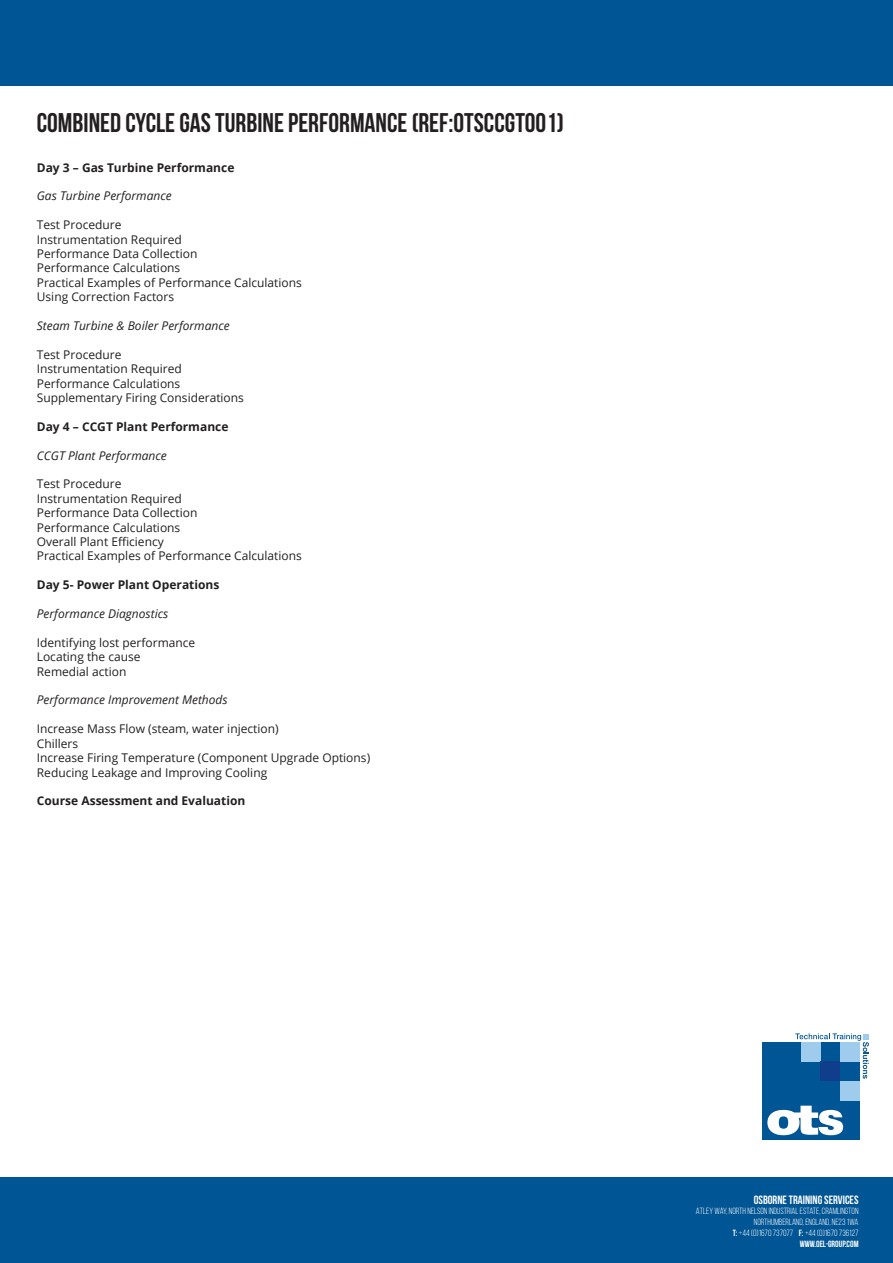
<style>
.page{position:relative;width:893px;height:1263px;background:#fff}
.page>*{position:absolute;margin:0;border:0;box-sizing:border-box;transform-origin:0 0}
.t1{font:700 27px "Bebas Neue";color:#231f20}
.t2{font:12px "Open Sans";color:#231f20}
.t3{font:italic 12px "Open Sans";color:#231f20}
.t4{font:700 12px "Open Sans";color:#231f20}
.t5{font:700 12px "Bebas Neue";color:#fff}
.t6{font:9px "Bebas Neue";color:#fff}
.t7{font:700 9px "Bebas Neue";color:#fff}
.s1{font-weight:700}
</style>
<div class="page">
<div style="left:0;top:1178px;width:893px;height:85px;background:#005595"></div>
<div style="left:0;top:0;width:893px;height:85px;background:#005595"></div>
<div style="left:762px;top:1042px;width:98px;height:98px;background:#005595"></div>
<div style="left:821px;top:1061px;width:19px;height:20px;background:#103d8c"></div>
<div style="left:840px;top:1081px;width:20px;height:20px;background:#9fcbec"></div>
<svg style="left:767px;top:1106px;width:76px;height:29px"></svg>
<svg style="left:795px;top:1033px;width:74px;height:46px"></svg>
<p class="t1" style="left:37px;top:108px;width:528px">COMBINED CYCLE GAS TURBINE PERFORMANCE (REF:OTSCCGT001)</p>
<p class="t4" style="left:37px;top:159px;width:199px">Day 3 – Gas Turbine Performance</p>
<p class="t3" style="left:37px;top:188px;width:136px">Gas Turbine Performance</p>
<p class="t2" style="left:37px;top:217px;width:86px">Test Procedure</p>
<p class="t2" style="left:37px;top:231px;width:147px">Instrumentation Required</p>
<p class="t2" style="left:37px;top:245px;width:162px">Performance Data Collection</p>
<p class="t2" style="left:37px;top:260px;width:145px">Performance Calculations</p>
<p class="t2" style="left:37px;top:274px;width:267px">Practical Examples of Performance Calculations</p>
<p class="t2" style="left:37px;top:289px;width:139px">Using Correction Factors</p>
<p class="t3" style="left:37px;top:317px;width:194px">Steam Turbine &amp; Boiler Performance</p>
<p class="t2" style="left:37px;top:346px;width:86px">Test Procedure</p>
<p class="t2" style="left:37px;top:361px;width:147px">Instrumentation Required</p>
<p class="t2" style="left:37px;top:375px;width:145px">Performance Calculations</p>
<p class="t2" style="left:37px;top:389px;width:209px">Supplementary Firing Considerations</p>
<p class="t4" style="left:37px;top:418px;width:193px">Day 4 – CCGT Plant Performance</p>
<p class="t3" style="left:37px;top:447px;width:131px">CCGT Plant Performance</p>
<p class="t2" style="left:37px;top:476px;width:86px">Test Procedure</p>
<p class="t2" style="left:37px;top:490px;width:147px">Instrumentation Required</p>
<p class="t2" style="left:37px;top:505px;width:162px">Performance Data Collection</p>
<p class="t2" style="left:37px;top:519px;width:145px">Performance Calculations</p>
<p class="t2" style="left:37px;top:533px;width:128px">Overall Plant Efficiency</p>
<p class="t2" style="left:37px;top:548px;width:267px">Practical Examples of Performance Calculations</p>
<p class="t4" style="left:37px;top:576px;width:184px">Day 5- Power Plant Operations</p>
<p class="t3" style="left:37px;top:605px;width:133px">Performance Diagnostics</p>
<p class="t2" style="left:37px;top:634px;width:160px">Identifying lost performance</p>
<p class="t2" style="left:37px;top:649px;width:105px">Locating the cause</p>
<p class="t2" style="left:37px;top:663px;width:91px">Remedial action</p>
<p class="t3" style="left:37px;top:692px;width:192px">Performance Improvement Methods</p>
<p class="t2" style="left:37px;top:721px;width:243px">Increase Mass Flow (steam, water injection)</p>
<p class="t2" style="left:37px;top:735px;width:43px">Chillers</p>
<p class="t2" style="left:37px;top:749px;width:335px">Increase Firing Temperature (Component Upgrade Options)</p>
<p class="t2" style="left:37px;top:764px;width:232px">Reducing Leakage and Improving Cooling</p>
<p class="t4" style="left:37px;top:792px;width:210px">Course Assessment and Evaluation</p>
<p class="t5" style="left:754px;top:1193px;width:106px">OSBORNE TRAINING SERVICES</p>
<p class="t6" style="left:696px;top:1206px;width:164px">ATLEY WAY, NORTH NELSON INDUSTRIAL ESTATE, CRAMLINGTON</p>
<p class="t6" style="left:754px;top:1217px;width:106px">NORTHUMBERLAND, ENGLAND, NE23 1WA</p>
<p class="t6" style="left:733px;top:1228px;width:127px"><span class="s1">T:</span> +44 (0)1670 737077 <span class="s1">F:</span> +44 (0)1670 736127</p>
<p class="t7" style="left:800px;top:1239px;width:60px">WWW.OEL-GROUP.COM</p>
</div>
